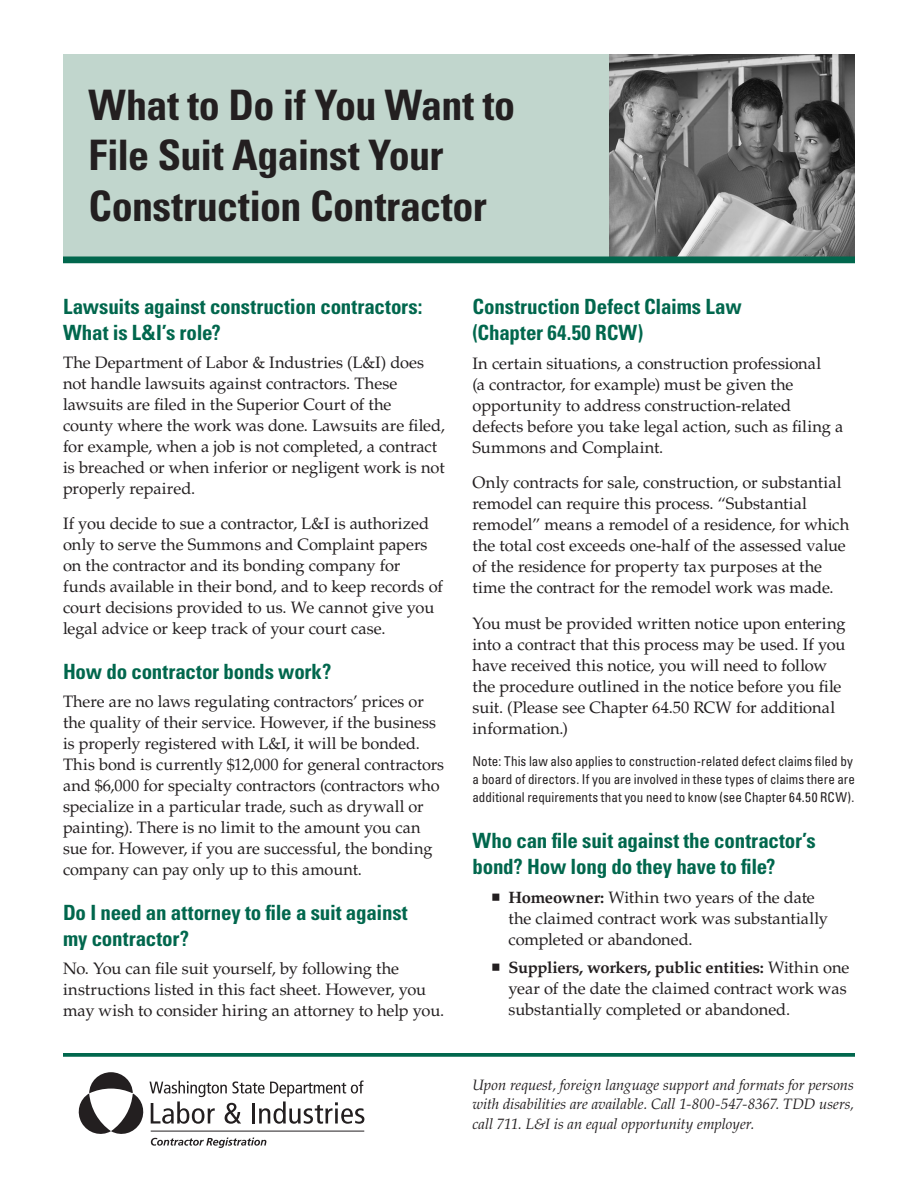
<style>
.page{position:relative;width:918px;height:1188px;background:#fff}
.page>*{position:absolute;margin:0;border:0;box-sizing:border-box;transform-origin:0 0}
.t1{font:700 condensed 42px/50.4px "Univers LT Std";letter-spacing:-.01em;color:#231f20}
.Subhead_Level_1{font:700 condensed 21px/25.5px "Univers LT Std";letter-spacing:-.01em;color:#01674d}
.Body_-_11{font:16.5px/21px "Palatino LT Std";letter-spacing:-.005em;color:#231f20}
.ADA_Statement{font:italic 15px/19.5px "Palatino LT Std";color:#231f20;text-align:justify}
.Fine_Print{font:condensed 13.5px/18px "Univers LT Std";letter-spacing:.005em;color:#231f20}
.s1{font-weight:700}
</style>
<div class="page">
<svg style="left:79px;top:1072px;width:285px;height:76px"></svg>
<div style="left:63px;top:54px;width:546px;height:202px;background:#c1d6cd"></div>
<img style="left:609px;top:54px;width:246px;height:202px">
<div style="left:63px;top:256px;width:792px;height:7px;background:#01674d"></div>
<svg style="left:63px;top:1053px;width:792px;height:4px;background:#107057"></svg>
<h1 class="t1" style="left:88px;top:80px;width:428px">What to Do if You Want to<br>File Suit Against Your<br>Construction Contractor</h1>
<h2 class="Subhead_Level_1" style="left:63px;top:294px;width:361px">Lawsuits against construction contractors:<br>What is L&amp;I’s role?</h2>
<p class="Body_-_11" style="left:63px;top:353px;width:384px">The Department of Labor &amp; Industries (L&amp;I) does not handle lawsuits against contractors. These lawsuits are filed in the Superior Court of the county where the work was done. Lawsuits are filed, for example, when a job is not completed, a contract is breached or when inferior or negligent work is not properly repaired.</p>
<p class="Body_-_11" style="left:63px;top:513px;width:382px">If you decide to sue a contractor, L&amp;I is authorized only to serve the Summons and Complaint papers on the contractor and its bonding company for funds available in their bond, and to keep records of court decisions provided to us. We cannot give you legal advice or keep track of your court case.</p>
<h2 class="Subhead_Level_1" style="left:63px;top:659px;width:270px">How do contractor bonds work?</h2>
<p class="Body_-_11" style="left:63px;top:692px;width:383px">There are no laws regulating contractors’ prices or the quality of their service. However, if the business is properly registered with L&amp;I, it will be bonded.<br>This bond is currently $12,000 for general contractors and $6,000 for specialty contractors (contractors who specialize in a particular trade, such as drywall or painting). There is no limit to the amount you can sue for. However, if you are successful, the bonding company can pay only up to this amount.</p>
<h2 class="Subhead_Level_1" style="left:63px;top:900px;width:346px">Do I need an attorney to file a suit against my contractor?</h2>
<p class="Body_-_11" style="left:63px;top:959px;width:383px">No. You can file suit yourself, by following the instructions listed in this fact sheet. However, you may wish to consider hiring an attorney to help you.</p>
<h2 class="Subhead_Level_1" style="left:472px;top:294px;width:271px">Construction Defect Claims Law (Chapter 64.50 RCW)</h2>
<p class="Body_-_11" style="left:472px;top:353px;width:372px">In certain situations, a construction professional<br>(a contractor, for example) must be given the opportunity to address construction-related defects before you take legal action, such as filing a Summons and Complaint.</p>
<p class="Body_-_11" style="left:472px;top:473px;width:378px">Only contracts for sale, construction, or substantial remodel can require this process. “Substantial remodel” means a remodel of a residence, for which the total cost exceeds one-half of the assessed value of the residence for property tax purposes at the time the contract for the remodel work was made.</p>
<p class="Body_-_11" style="left:472px;top:613px;width:375px">You must be provided written notice upon entering into a contract that this process may be used. If you have received this notice, you will need to follow the procedure outlined in the notice before you file suit. (Please see Chapter 64.50 RCW for additional information.)</p>
<p class="Fine_Print" style="left:472px;top:752px;width:384px">Note: This law also applies to construction-related defect claims filed by a board of directors. If you are involved in these types of claims there are additional requirements that you need to know (see Chapter 64.50 RCW).</p>
<h2 class="Subhead_Level_1" style="left:472px;top:828px;width:345px">Who can file suit against the contractor’s bond? How long do they have to file?</h2>
<p class="Body_-_11" style="left:508px;top:887px;width:321px"><span class="s1">Homeowner:</span> Within two years of the date the claimed contract work was substantially completed or abandoned.</p>
<p class="Body_-_11" style="left:508px;top:957px;width:342px"><span class="s1">Suppliers, workers, public entities:</span> Within one year of the date the claimed contract work was substantially completed or abandoned.</p>
<p class="ADA_Statement" style="left:472px;top:1075px;width:383px">Upon request, foreign language support and formats for persons with disabilities are available. Call 1-800-547-8367. TDD users, call 711. L&amp;I is an equal opportunity employer.</p>
</div>
